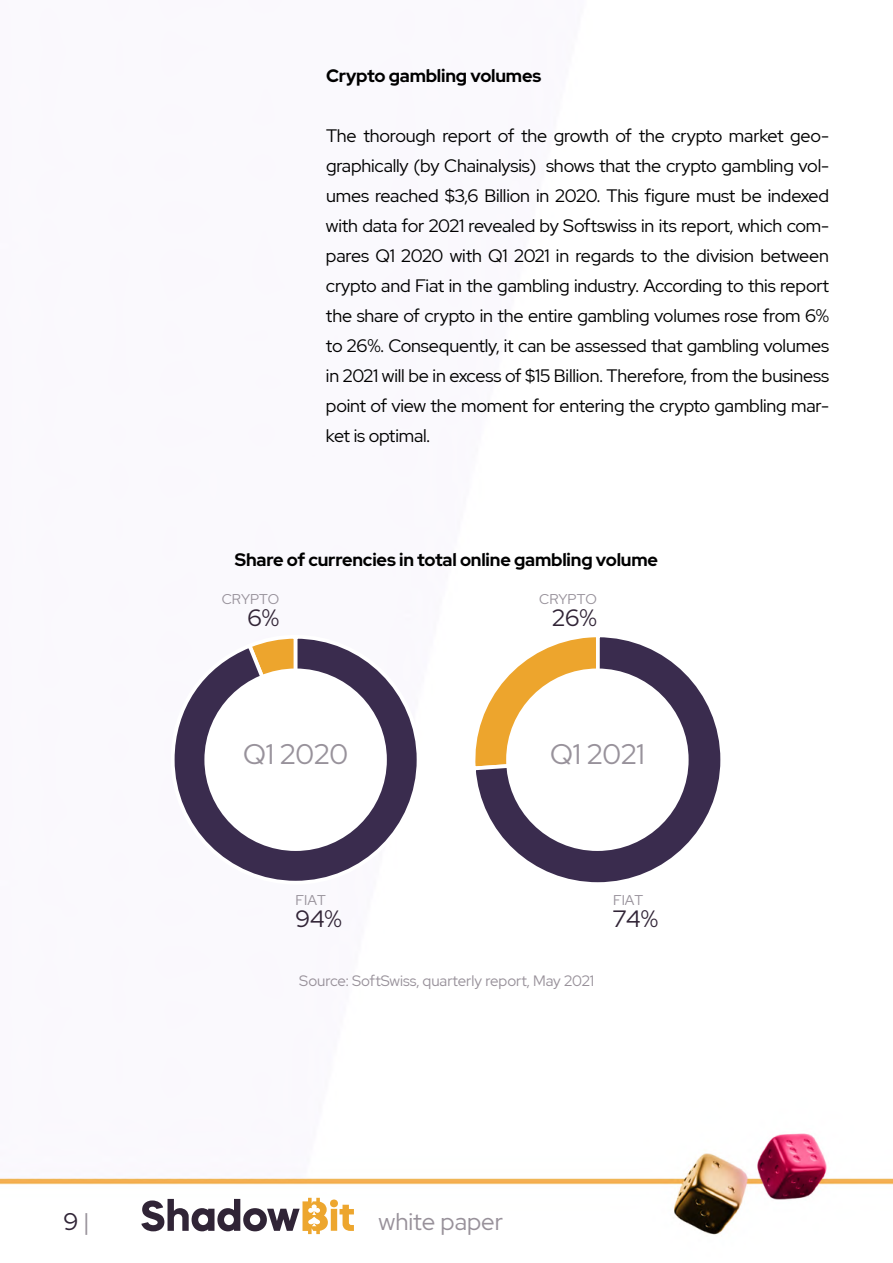
<style>
.page{position:relative;width:893px;height:1263px;background:#fff}
.page>*{position:absolute;margin:0;border:0;box-sizing:border-box;transform-origin:0 0}
.t1{font:28.2px "Red Hat Display";color:#98929b}
.t2{font:24px "Red Hat Display";color:#98919a}
.t3{font:24px "Red Hat Display";color:#302436}
.t4{font:23.55px "Red Hat Display";color:#312436}
.t5{font:18px/30px "Red Hat Display";letter-spacing:-.01em;color:#000;text-align:justify}
.t6{font:700 18px "Red Hat Display";letter-spacing:-.01em;color:#000}
.t7{font:15px "Red Hat Display";color:#98919a}
.t8{font:14.1px "Red Hat Display";color:#98929b}
.s1{color:#98919a}
</style>
<div class="page">
<img style="left:0;top:1133px;width:893px;height:102px">
<svg style="left:141px;top:1198px;width:213px;height:36px"></svg>
<svg style="left:174px;top:638px;width:243px;height:243px"></svg>
<svg style="left:475px;top:637px;width:246px;height:246px"></svg>
<div style="left:508px;top:670px;width:179px;height:179px;background:#fff;border-radius:50%"></div>
<div style="left:506px;top:668px;width:183px;height:183px;border:4px solid #fff;border-radius:50%"></div>
<div style="left:206px;top:670px;width:179px;height:179px;background:#fff;border-radius:50%"></div>
<div style="left:204px;top:668px;width:183px;height:183px;border:4px solid #fff;border-radius:50%"></div>
<p class="t6" style="left:326px;top:64px;width:217px">Crypto gambling volumes</p>
<p class="t5" style="left:326px;top:120px;width:505px">The thorough report of the growth of the crypto market geo&shy;graphically (by Chainalysis) shows that the crypto gambling vol&shy;umes reached $3,6 Billion in 2020. This figure must be indexed with data for 2021 revealed by Softswiss in its report, which com&shy;pares Q1 2020 with Q1 2021 in regards to the division between crypto and Fiat in the gambling industry. According to this report the share of crypto in the entire gambling volumes rose from 6% to 26%. Consequently, it can be assessed that gambling volumes in 2021 will be in excess of $15 Billion. Therefore, from the business point of view the moment for entering the crypto gambling mar&shy;ket is optimal.</p>
<p class="t6" style="left:235px;top:548px;width:425px">Share of currencies in total online gambling volume</p>
<p class="t8" style="left:222px;top:589px;width:59px">CRYPTO</p>
<h3 class="t4" style="left:248px;top:602px;width:33px">6%</h3>
<p class="t8" style="left:539px;top:589px;width:59px">CRYPTO</p>
<h3 class="t4" style="left:552px;top:602px;width:46px">26%</h3>
<h1 class="t1" style="left:243px;top:736px;width:107px">Q1 2020</h1>
<h1 class="t1" style="left:550px;top:736px;width:96px">Q1 2021</h1>
<p class="t8" style="left:296px;top:890px;width:32px">FIAT</p>
<h3 class="t4" style="left:296px;top:903px;width:48px">94%</h3>
<p class="t7" style="left:299px;top:970px;width:297px">Source: SoftSwiss, quarterly report, May 2021</p>
<p class="t8" style="left:613px;top:890px;width:32px">FIAT</p>
<h3 class="t4" style="left:613px;top:903px;width:47px">74%</h3>
<h2 class="t3" style="left:63px;top:1205px;width:28px">9 <span class="s1">|</span></h2>
<h2 class="t2" style="left:378px;top:1205px;width:126px">white paper</h2>
</div>
